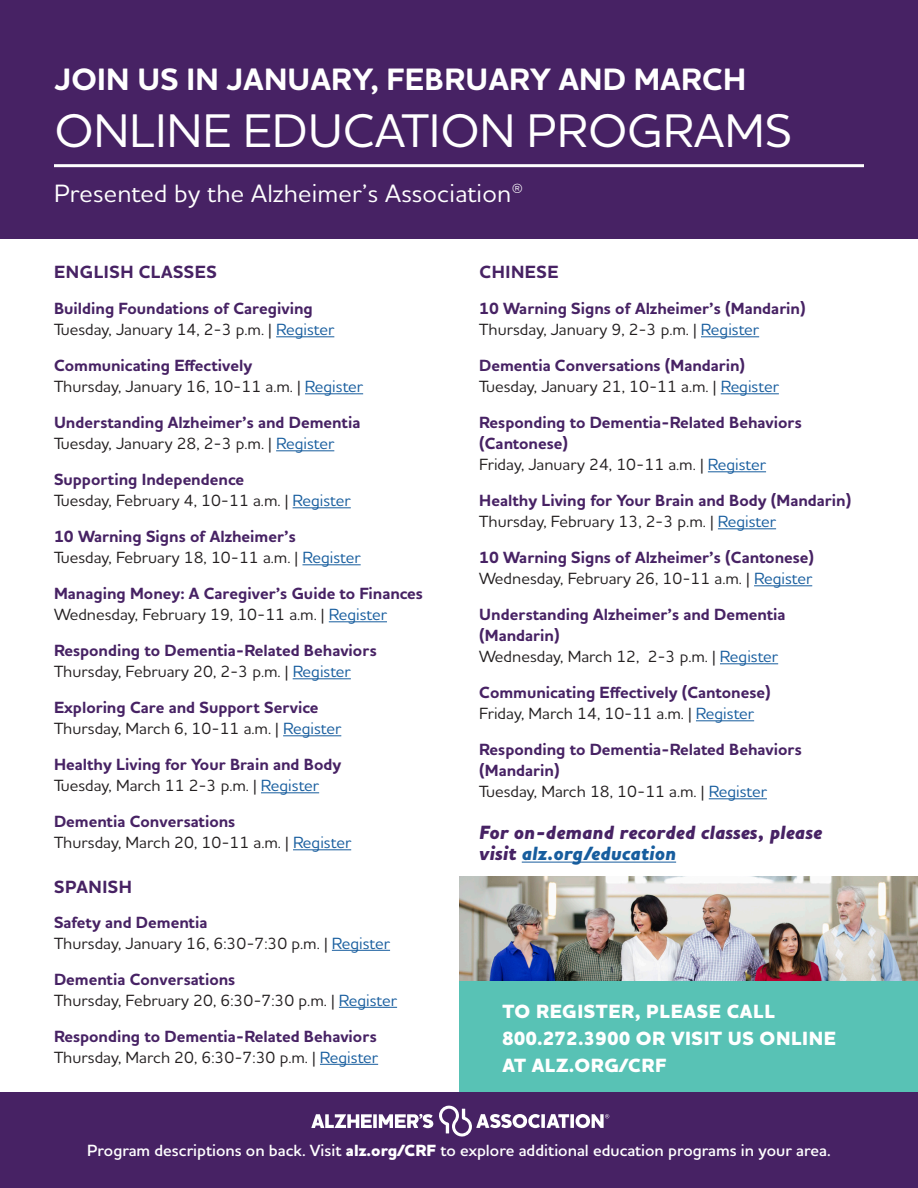
<style>
.page{position:relative;width:918px;height:1188px;background:#fff}
.page>*{position:absolute;margin:0;border:0;box-sizing:border-box;transform-origin:0 0}
.t1{font:500 48px "Houschka Alt Pro";letter-spacing:.01em;color:#fff}
.t2{font:700 31.5px "Houschka Alt Pro";letter-spacing:.01em;color:#fff}
.t3{font:500 25.5px "Houschka Alt Pro";letter-spacing:.01em;color:#fff}
.t4{font:800 19.5px/27px "Houschka Alt Pro";letter-spacing:.03em;color:#fff}
.t5{font:italic 800 19.5px/21px "Houschka Alt Pro";color:#472264}
.t6{font:700 18px "Houschka Alt Pro";letter-spacing:.03em;color:#472264}
.t7{font:500 16.5px "Houschka Alt Pro";color:#231f20}
.t8{font:700 16.5px/21px "Houschka Alt Pro";color:#472264}
.t9{font:600 16.5px "Houschka Alt Pro";color:#fff}
.s1{color:#175d9e}
.s2{font-weight:800}
</style>
<div class="page">
<div style="left:459px;top:941px;width:459px;height:152px;background:#58c2b5"></div>
<div style="left:0;top:0;width:918px;height:238px;background:#472264"></div>
<div style="left:0;top:1092px;width:918px;height:96px;background:#472264"></div>
<hr style="left:54px;top:164px;width:810px;height:3px;background:#fff">
<hr style="left:276px;top:336px;width:58px;height:1px;background:#175d9e">
<hr style="left:305px;top:393px;width:58px;height:1px;background:#175d9e">
<hr style="left:276px;top:450px;width:58px;height:1px;background:#175d9e">
<hr style="left:293px;top:507px;width:58px;height:1px;background:#175d9e">
<hr style="left:302px;top:564px;width:59px;height:1px;background:#175d9e">
<hr style="left:329px;top:621px;width:58px;height:1px;background:#175d9e">
<hr style="left:293px;top:678px;width:58px;height:1px;background:#175d9e">
<hr style="left:283px;top:735px;width:58px;height:1px;background:#175d9e">
<hr style="left:261px;top:792px;width:58px;height:1px;background:#175d9e">
<hr style="left:293px;top:849px;width:58px;height:1px;background:#175d9e">
<hr style="left:332px;top:950px;width:58px;height:1px;background:#175d9e">
<hr style="left:339px;top:1007px;width:58px;height:1px;background:#175d9e">
<hr style="left:320px;top:1064px;width:58px;height:1px;background:#175d9e">
<hr style="left:701px;top:336px;width:58px;height:1px;background:#175d9e">
<hr style="left:721px;top:393px;width:58px;height:1px;background:#175d9e">
<hr style="left:708px;top:471px;width:58px;height:1px;background:#175d9e">
<hr style="left:718px;top:528px;width:58px;height:1px;background:#175d9e">
<hr style="left:754px;top:585px;width:58px;height:1px;background:#175d9e">
<hr style="left:720px;top:663px;width:58px;height:1px;background:#175d9e">
<hr style="left:696px;top:720px;width:58px;height:1px;background:#175d9e">
<hr style="left:709px;top:798px;width:58px;height:1px;background:#175d9e">
<hr style="left:522px;top:862px;width:154px;height:1px;background:#175d9e">
<img style="left:459px;top:877px;width:459px;height:104px">
<svg style="left:311px;top:1114px;width:61px;height:14px"></svg>
<svg style="left:373px;top:1114px;width:4px;height:14px"></svg>
<svg style="left:379px;top:1114px;width:54px;height:14px"></svg>
<svg style="left:439px;top:1105px;width:101px;height:32px"></svg>
<svg style="left:541px;top:1114px;width:4px;height:14px"></svg>
<svg style="left:547px;top:1114px;width:22px;height:14px"></svg>
<svg style="left:570px;top:1114px;width:4px;height:14px"></svg>
<svg style="left:576px;top:1114px;width:33px;height:14px"></svg>
<p class="t2" style="left:54px;top:58px;width:693px">JOIN US IN JANUARY, FEBRUARY AND MARCH</p>
<p class="t1" style="left:55px;top:100px;width:739px">ONLINE EDUCATION PROGRAMS</p>
<p class="t3" style="left:54px;top:177px;width:471px">Presented by the Alzheimer’s Association®</p>
<p class="t6" style="left:54px;top:260px;width:164px">ENGLISH CLASSES</p>
<p class="t8" style="left:54px;top:298px;width:260px">Building Foundations of Caregiving</p>
<p class="t7" style="left:54px;top:319px;width:282px">Tuesday, January 14, 2-3 p.m. | <span class="s1">Register</span></p>
<p class="t8" style="left:54px;top:355px;width:200px">Communicating Effectively</p>
<p class="t7" style="left:54px;top:376px;width:311px">Thursday, January 16, 10-11 a.m. | <span class="s1">Register</span></p>
<p class="t8" style="left:54px;top:412px;width:308px">Understanding Alzheimer’s and Dementia</p>
<p class="t7" style="left:54px;top:433px;width:282px">Tuesday, January 28, 2-3 p.m. | <span class="s1">Register</span></p>
<p class="t8" style="left:54px;top:469px;width:191px">Supporting Independence</p>
<p class="t7" style="left:54px;top:490px;width:298px">Tuesday, February 4, 10-11 a.m. | <span class="s1">Register</span></p>
<p class="t8" style="left:54px;top:526px;width:243px">10 Warning Signs of Alzheimer’s</p>
<p class="t7" style="left:54px;top:547px;width:308px">Tuesday, February 18, 10-11 a.m. | <span class="s1">Register</span></p>
<p class="t8" style="left:54px;top:583px;width:370px">Managing Money: A Caregiver’s Guide to Finances</p>
<p class="t7" style="left:54px;top:604px;width:335px">Wednesday, February 19, 10-11 a.m. | <span class="s1">Register</span></p>
<p class="t8" style="left:54px;top:640px;width:324px">Responding to Dementia-Related Behaviors</p>
<p class="t7" style="left:54px;top:661px;width:298px">Thursday, February 20, 2-3 p.m. | <span class="s1">Register</span></p>
<p class="t8" style="left:54px;top:697px;width:266px">Exploring Care and Support Service</p>
<p class="t7" style="left:54px;top:718px;width:289px">Thursday, March 6, 10-11 a.m. | <span class="s1">Register</span></p>
<p class="t8" style="left:54px;top:754px;width:289px">Healthy Living for Your Brain and Body</p>
<p class="t7" style="left:54px;top:775px;width:267px">Tuesday, March 11 2-3 p.m. | <span class="s1">Register</span></p>
<p class="t8" style="left:54px;top:811px;width:183px">Dementia Conversations</p>
<p class="t7" style="left:54px;top:832px;width:299px">Thursday, March 20, 10-11 a.m. | <span class="s1">Register</span></p>
<p class="t6" style="left:54px;top:875px;width:79px">SPANISH</p>
<p class="t8" style="left:54px;top:912px;width:155px">Safety and Dementia</p>
<p class="t7" style="left:54px;top:933px;width:338px">Thursday, January 16, 6:30-7:30 p.m. | <span class="s1">Register</span></p>
<p class="t8" style="left:54px;top:969px;width:183px">Dementia Conversations</p>
<p class="t7" style="left:54px;top:990px;width:345px">Thursday, February 20, 6:30-7:30 p.m. | <span class="s1">Register</span></p>
<p class="t8" style="left:54px;top:1026px;width:324px">Responding to Dementia-Related Behaviors</p>
<p class="t7" style="left:54px;top:1047px;width:326px">Thursday, March 20, 6:30-7:30 p.m. | <span class="s1">Register</span></p>
<p class="t6" style="left:480px;top:260px;width:81px">CHINESE</p>
<p class="t8" style="left:479px;top:298px;width:328px">10 Warning Signs of Alzheimer’s (Mandarin)</p>
<p class="t7" style="left:479px;top:319px;width:281px">Thursday, January 9, 2-3 p.m. | <span class="s1">Register</span></p>
<p class="t8" style="left:479px;top:355px;width:268px">Dementia Conversations (Mandarin)</p>
<p class="t7" style="left:479px;top:376px;width:301px">Tuesday, January 21, 10-11 a.m. | <span class="s1">Register</span></p>
<p class="t8" style="left:479px;top:412px;width:324px">Responding to Dementia-Related Behaviors (Cantonese)</p>
<p class="t7" style="left:479px;top:454px;width:288px">Friday, January 24, 10-11 a.m. | <span class="s1">Register</span></p>
<p class="t8" style="left:479px;top:490px;width:374px">Healthy Living for Your Brain and Body (Mandarin)</p>
<p class="t7" style="left:479px;top:511px;width:298px">Thursday, February 13, 2-3 p.m. | <span class="s1">Register</span></p>
<p class="t8" style="left:479px;top:547px;width:336px">10 Warning Signs of Alzheimer’s (Cantonese)</p>
<p class="t7" style="left:479px;top:568px;width:335px">Wednesday, February 26, 10-11 a.m. | <span class="s1">Register</span></p>
<p class="t8" style="left:479px;top:604px;width:308px">Understanding Alzheimer’s and Dementia (Mandarin)</p>
<p class="t7" style="left:479px;top:646px;width:300px">Wednesday, March 12, 2-3 p.m. | <span class="s1">Register</span></p>
<p class="t8" style="left:479px;top:682px;width:293px">Communicating Effectively (Cantonese)</p>
<p class="t7" style="left:479px;top:703px;width:276px">Friday, March 14, 10-11 a.m. | <span class="s1">Register</span></p>
<p class="t8" style="left:479px;top:739px;width:324px">Responding to Dementia-Related Behaviors (Mandarin)</p>
<p class="t7" style="left:479px;top:781px;width:289px">Tuesday, March 18, 10-11 a.m. | <span class="s1">Register</span></p>
<p class="t5" style="left:479px;top:823px;width:345px">For on-demand recorded classes, please visit <span class="s1">alz.org/education</span></p>
<p class="t4" style="left:502px;top:999px;width:335px">TO REGISTER, PLEASE CALL<br>800.272.3900 OR VISIT US ONLINE<br>AT ALZ.ORG/CRF</p>
<p class="t9" style="left:87px;top:1140px;width:745px">Program descriptions on back. Visit <span class="s2">alz.org/CRF</span> to explore additional education programs in your area.</p>
</div>
